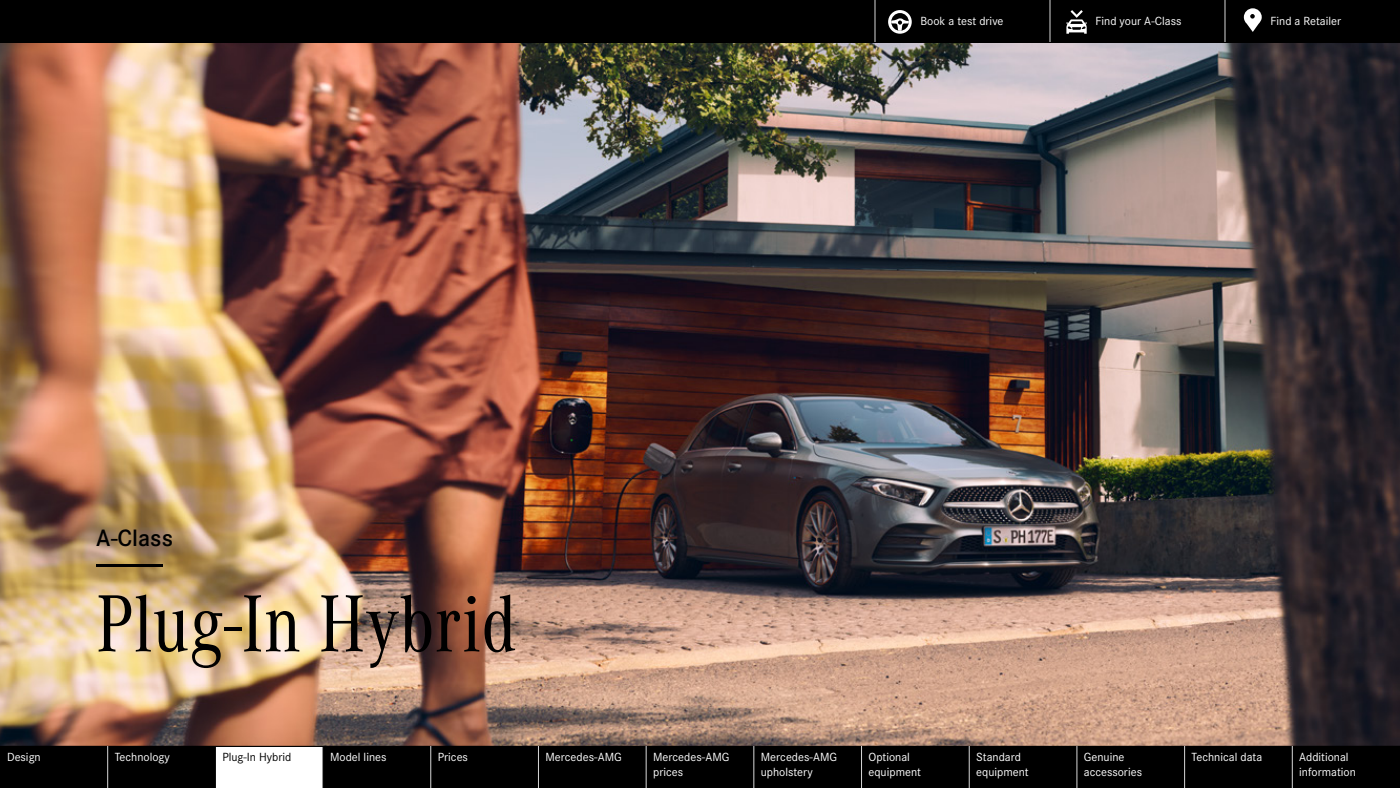
<style>
.page{position:relative;width:1400px;height:788px;background:#fff}
.page>*{position:absolute;margin:0;border:0;box-sizing:border-box;transform-origin:0 0}
.t1{font:84px "Corporate A Cond Pro";color:#000}
.t2{font:600 24.5px "Corporate S Pro";color:#000}
.t3{font:12.25px/14.7px "Corporate S Pro";color:#fff}
.t4{font:12.25px "Corporate S Pro";color:#000}
</style>
<div class="page">
<img style="left:0;top:42px;width:1400px;height:704px">
<hr style="left:96px;top:564px;width:66px;height:3px;background:#000">
<div style="left:0;top:0;width:1400px;height:42px;background:#000"></div>
<svg style="left:875px;top:0;width:387px;height:42px"></svg>
<svg style="left:0;top:746px;width:1400px;height:42px;background:#131313"></svg>
<hr style="left:861px;top:746px;width:1px;height:42px;background:#d8d8d8">
<hr style="left:1076px;top:746px;width:1px;height:42px;background:#d8d8d8">
<hr style="left:1184px;top:746px;width:1px;height:42px;background:#d8d8d8">
<hr style="left:430px;top:746px;width:1px;height:42px;background:#d8d8d8">
<hr style="left:538px;top:746px;width:1px;height:42px;background:#d8d8d8">
<hr style="left:646px;top:746px;width:1px;height:42px;background:#d8d8d8">
<hr style="left:753px;top:746px;width:1px;height:42px;background:#d8d8d8">
<hr style="left:969px;top:746px;width:1px;height:42px;background:#d8d8d8">
<hr style="left:1292px;top:746px;width:1px;height:42px;background:#d8d8d8">
<hr style="left:107px;top:746px;width:1px;height:42px;background:#d8d8d8">
<hr style="left:215px;top:746px;width:1px;height:42px;background:#000">
<hr style="left:323px;top:746px;width:1px;height:42px;background:#000">
<h2 class="t2" style="left:96px;top:520px;width:78px">A-Class</h2>
<h1 class="t1" style="left:96px;top:565px;width:422px">Plug-In Hybrid</h1>
<p class="t3" style="left:920px;top:13px;width:84px">Book a test drive</p>
<p class="t3" style="left:1096px;top:13px;width:87px">Find your A-Class</p>
<p class="t3" style="left:1271px;top:13px;width:72px">Find a Retailer</p>
<p class="t3" style="left:7px;top:748px;width:35px">Design</p>
<p class="t3" style="left:115px;top:748px;width:57px">Technology</p>
<p class="t4" style="left:222px;top:748px;width:71px">Plug-In Hybrid</p>
<p class="t3" style="left:330px;top:748px;width:58px">Model lines</p>
<p class="t3" style="left:438px;top:748px;width:32px">Prices</p>
<p class="t3" style="left:545px;top:748px;width:78px">Mercedes-AMG</p>
<p class="t3" style="left:653px;top:748px;width:78px">Mercedes-AMG prices</p>
<p class="t3" style="left:761px;top:748px;width:78px">Mercedes-AMG upholstery</p>
<p class="t3" style="left:869px;top:748px;width:54px">Optional equipment</p>
<p class="t3" style="left:976px;top:748px;width:54px">Standard equipment</p>
<p class="t3" style="left:1084px;top:748px;width:60px">Genuine accessories</p>
<p class="t3" style="left:1192px;top:748px;width:72px">Technical data</p>
<p class="t3" style="left:1299px;top:748px;width:58px">Additional information</p>
</div>
